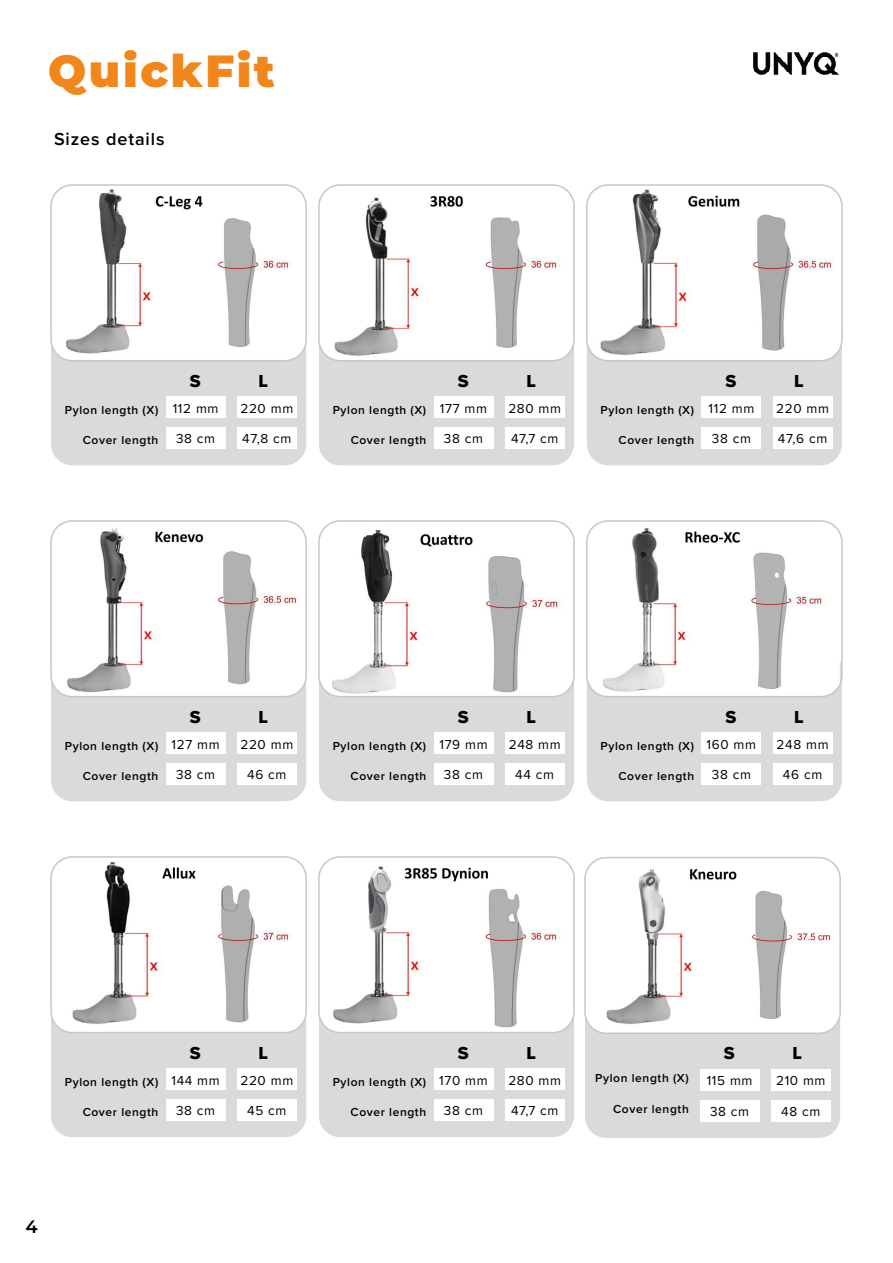
<style>
.page{position:relative;width:893px;height:1263px;background:#fff}
.page>*{position:absolute;margin:0;border:0;box-sizing:border-box;transform-origin:0 0}
.t1{font:900 45px "Montserrat";letter-spacing:.06em;color:#f1861a}
.t2{font:18px "Proxima Nova Extrabld";color:#000}
.t3{font:600 18px "Proxima Nova";letter-spacing:.05em;color:#000}
.t4{font:600 18px "Montserrat";color:#000}
.t5{font:13.5px "Proxima Nova";letter-spacing:.05em;color:#000}
.t6{font:600 12px "Proxima Nova";letter-spacing:.05em;color:#000}
</style>
<div class="page">
<img style="left:754px;top:53px;width:85px;height:22px">
<div style="left:51px;top:312px;width:255px;height:153px;background:#dadada;border-radius:21px"></div>
<div style="left:166px;top:427px;width:59px;height:22px;background:#fff"></div>
<div style="left:166px;top:397px;width:59px;height:21px;background:#fff"></div>
<div style="left:237px;top:427px;width:60px;height:22px;background:#fff"></div>
<div style="left:237px;top:397px;width:60px;height:21px;background:#fff"></div>
<img style="left:53px;top:187px;width:251px;height:174px">
<div style="left:50px;top:184px;width:257px;height:177px;border:2px solid #c7c7c7;border-radius:21px"></div>
<div style="left:319px;top:312px;width:255px;height:153px;background:#dadada;border-radius:21px"></div>
<div style="left:434px;top:427px;width:59px;height:22px;background:#fff"></div>
<div style="left:434px;top:397px;width:59px;height:21px;background:#fff"></div>
<div style="left:505px;top:427px;width:59px;height:22px;background:#fff"></div>
<div style="left:505px;top:397px;width:59px;height:21px;background:#fff"></div>
<img style="left:321px;top:187px;width:251px;height:174px">
<div style="left:318px;top:184px;width:257px;height:177px;border:2px solid #c7c7c7;border-radius:21px"></div>
<div style="left:587px;top:312px;width:255px;height:153px;background:#dadada;border-radius:21px"></div>
<div style="left:702px;top:427px;width:59px;height:22px;background:#fff"></div>
<div style="left:702px;top:397px;width:59px;height:21px;background:#fff"></div>
<div style="left:773px;top:427px;width:59px;height:22px;background:#fff"></div>
<div style="left:773px;top:397px;width:59px;height:21px;background:#fff"></div>
<img style="left:589px;top:187px;width:251px;height:174px">
<div style="left:586px;top:184px;width:257px;height:177px;border:2px solid #c7c7c7;border-radius:21px"></div>
<div style="left:51px;top:648px;width:255px;height:153px;background:#dadada;border-radius:21px"></div>
<div style="left:166px;top:763px;width:59px;height:22px;background:#fff"></div>
<div style="left:166px;top:733px;width:59px;height:21px;background:#fff"></div>
<div style="left:237px;top:763px;width:60px;height:22px;background:#fff"></div>
<div style="left:237px;top:733px;width:60px;height:21px;background:#fff"></div>
<img style="left:53px;top:523px;width:251px;height:174px">
<div style="left:50px;top:520px;width:257px;height:177px;border:2px solid #c7c7c7;border-radius:21px"></div>
<div style="left:319px;top:648px;width:255px;height:153px;background:#dadada;border-radius:21px"></div>
<div style="left:434px;top:763px;width:59px;height:22px;background:#fff"></div>
<div style="left:434px;top:733px;width:59px;height:21px;background:#fff"></div>
<div style="left:505px;top:763px;width:59px;height:22px;background:#fff"></div>
<div style="left:505px;top:733px;width:59px;height:21px;background:#fff"></div>
<img style="left:321px;top:523px;width:251px;height:174px">
<div style="left:318px;top:520px;width:257px;height:177px;border:2px solid #c7c7c7;border-radius:21px"></div>
<div style="left:587px;top:648px;width:255px;height:153px;background:#dadada;border-radius:21px"></div>
<div style="left:702px;top:763px;width:59px;height:22px;background:#fff"></div>
<div style="left:702px;top:733px;width:59px;height:21px;background:#fff"></div>
<div style="left:773px;top:763px;width:59px;height:22px;background:#fff"></div>
<div style="left:773px;top:733px;width:59px;height:21px;background:#fff"></div>
<img style="left:589px;top:523px;width:251px;height:174px">
<div style="left:586px;top:520px;width:257px;height:177px;border:2px solid #c7c7c7;border-radius:21px"></div>
<div style="left:51px;top:984px;width:255px;height:153px;background:#dadada;border-radius:21px"></div>
<div style="left:166px;top:1099px;width:59px;height:22px;background:#fff"></div>
<div style="left:166px;top:1069px;width:59px;height:21px;background:#fff"></div>
<div style="left:237px;top:1099px;width:60px;height:22px;background:#fff"></div>
<div style="left:237px;top:1069px;width:60px;height:21px;background:#fff"></div>
<img style="left:53px;top:859px;width:251px;height:171px">
<div style="left:50px;top:856px;width:257px;height:177px;border:2px solid #c7c7c7;border-radius:21px"></div>
<div style="left:319px;top:984px;width:255px;height:153px;background:#dadada;border-radius:21px"></div>
<div style="left:434px;top:1099px;width:59px;height:22px;background:#fff"></div>
<div style="left:434px;top:1069px;width:59px;height:21px;background:#fff"></div>
<div style="left:505px;top:1099px;width:59px;height:22px;background:#fff"></div>
<div style="left:505px;top:1069px;width:59px;height:21px;background:#fff"></div>
<img style="left:321px;top:859px;width:251px;height:171px">
<div style="left:318px;top:856px;width:257px;height:177px;border:2px solid #c7c7c7;border-radius:21px"></div>
<div style="left:585px;top:985px;width:255px;height:153px;background:#dadada;border-radius:21px"></div>
<div style="left:700px;top:1100px;width:59px;height:21px;background:#fff"></div>
<div style="left:700px;top:1069px;width:59px;height:22px;background:#fff"></div>
<div style="left:771px;top:1100px;width:60px;height:21px;background:#fff"></div>
<div style="left:771px;top:1069px;width:60px;height:22px;background:#fff"></div>
<img style="left:587px;top:860px;width:251px;height:171px">
<div style="left:584px;top:857px;width:257px;height:177px;border:2px solid #c7c7c7;border-radius:21px"></div>
<h1 class="t1" style="left:48px;top:37px;width:228px">QuickFit</h1>
<h2 class="t3" style="left:54px;top:126px;width:112px">Sizes details</h2>
<p class="t6" style="left:65px;top:401px;width:95px">Pylon length (X)</p>
<p class="t6" style="left:83px;top:431px;width:77px">Cover length</p>
<h2 class="t2" style="left:190px;top:367px;width:12px">S</h2>
<h2 class="t2" style="left:259px;top:367px;width:11px">L</h2>
<p class="t5" style="left:173px;top:398px;width:47px">112 mm</p>
<p class="t5" style="left:176px;top:429px;width:41px">38 cm</p>
<p class="t5" style="left:240px;top:398px;width:54px">220 mm</p>
<p class="t5" style="left:242px;top:429px;width:51px">47,8 cm</p>
<p class="t6" style="left:333px;top:401px;width:95px">Pylon length (X)</p>
<p class="t6" style="left:351px;top:431px;width:77px">Cover length</p>
<h2 class="t2" style="left:458px;top:367px;width:12px">S</h2>
<h2 class="t2" style="left:526px;top:367px;width:11px">L</h2>
<p class="t5" style="left:440px;top:398px;width:49px">177 mm</p>
<p class="t5" style="left:444px;top:429px;width:41px">38 cm</p>
<p class="t5" style="left:508px;top:398px;width:54px">280 mm</p>
<p class="t5" style="left:511px;top:429px;width:49px">47,7 cm</p>
<p class="t6" style="left:601px;top:401px;width:95px">Pylon length (X)</p>
<p class="t6" style="left:618px;top:431px;width:77px">Cover length</p>
<h2 class="t2" style="left:726px;top:367px;width:12px">S</h2>
<h2 class="t2" style="left:794px;top:367px;width:11px">L</h2>
<p class="t5" style="left:708px;top:398px;width:47px">112 mm</p>
<p class="t5" style="left:712px;top:429px;width:41px">38 cm</p>
<p class="t5" style="left:776px;top:398px;width:54px">220 mm</p>
<p class="t5" style="left:778px;top:429px;width:51px">47,6 cm</p>
<p class="t6" style="left:65px;top:737px;width:95px">Pylon length (X)</p>
<p class="t6" style="left:83px;top:767px;width:77px">Cover length</p>
<h2 class="t2" style="left:190px;top:703px;width:12px">S</h2>
<h2 class="t2" style="left:259px;top:703px;width:11px">L</h2>
<p class="t5" style="left:172px;top:734px;width:50px">127 mm</p>
<p class="t5" style="left:176px;top:765px;width:41px">38 cm</p>
<p class="t5" style="left:240px;top:734px;width:54px">220 mm</p>
<p class="t5" style="left:247px;top:765px;width:41px">46 cm</p>
<p class="t6" style="left:333px;top:737px;width:95px">Pylon length (X)</p>
<p class="t6" style="left:351px;top:767px;width:77px">Cover length</p>
<h2 class="t2" style="left:458px;top:703px;width:12px">S</h2>
<h2 class="t2" style="left:526px;top:703px;width:11px">L</h2>
<p class="t5" style="left:439px;top:734px;width:50px">179 mm</p>
<p class="t5" style="left:444px;top:765px;width:41px">38 cm</p>
<p class="t5" style="left:509px;top:734px;width:53px">248 mm</p>
<p class="t5" style="left:515px;top:765px;width:40px">44 cm</p>
<p class="t6" style="left:601px;top:737px;width:95px">Pylon length (X)</p>
<p class="t6" style="left:618px;top:767px;width:77px">Cover length</p>
<h2 class="t2" style="left:726px;top:703px;width:12px">S</h2>
<h2 class="t2" style="left:794px;top:703px;width:11px">L</h2>
<p class="t5" style="left:707px;top:734px;width:51px">160 mm</p>
<p class="t5" style="left:712px;top:765px;width:41px">38 cm</p>
<p class="t5" style="left:777px;top:734px;width:53px">248 mm</p>
<p class="t5" style="left:783px;top:765px;width:41px">46 cm</p>
<p class="t6" style="left:65px;top:1073px;width:95px">Pylon length (X)</p>
<p class="t6" style="left:83px;top:1103px;width:77px">Cover length</p>
<h2 class="t2" style="left:190px;top:1039px;width:12px">S</h2>
<h2 class="t2" style="left:259px;top:1039px;width:11px">L</h2>
<p class="t5" style="left:171px;top:1070px;width:50px">144 mm</p>
<p class="t5" style="left:176px;top:1101px;width:41px">38 cm</p>
<p class="t5" style="left:240px;top:1070px;width:54px">220 mm</p>
<p class="t5" style="left:247px;top:1101px;width:41px">45 cm</p>
<h2 class="t4" style="left:26px;top:1213px;width:14px">4</h2>
<p class="t6" style="left:333px;top:1073px;width:95px">Pylon length (X)</p>
<p class="t6" style="left:351px;top:1103px;width:77px">Cover length</p>
<h2 class="t2" style="left:458px;top:1039px;width:12px">S</h2>
<h2 class="t2" style="left:526px;top:1039px;width:11px">L</h2>
<p class="t5" style="left:439px;top:1070px;width:50px">170 mm</p>
<p class="t5" style="left:444px;top:1101px;width:41px">38 cm</p>
<p class="t5" style="left:508px;top:1070px;width:54px">280 mm</p>
<p class="t5" style="left:511px;top:1101px;width:49px">47,7 cm</p>
<p class="t6" style="left:595px;top:1069px;width:95px">Pylon length (X)</p>
<p class="t6" style="left:613px;top:1100px;width:77px">Cover length</p>
<h2 class="t2" style="left:724px;top:1040px;width:12px">S</h2>
<h2 class="t2" style="left:792px;top:1040px;width:11px">L</h2>
<p class="t5" style="left:707px;top:1071px;width:47px">115 mm</p>
<p class="t5" style="left:710px;top:1101px;width:41px">38 cm</p>
<p class="t5" style="left:776px;top:1071px;width:51px">210 mm</p>
<p class="t5" style="left:781px;top:1101px;width:41px">48 cm</p>
</div>
